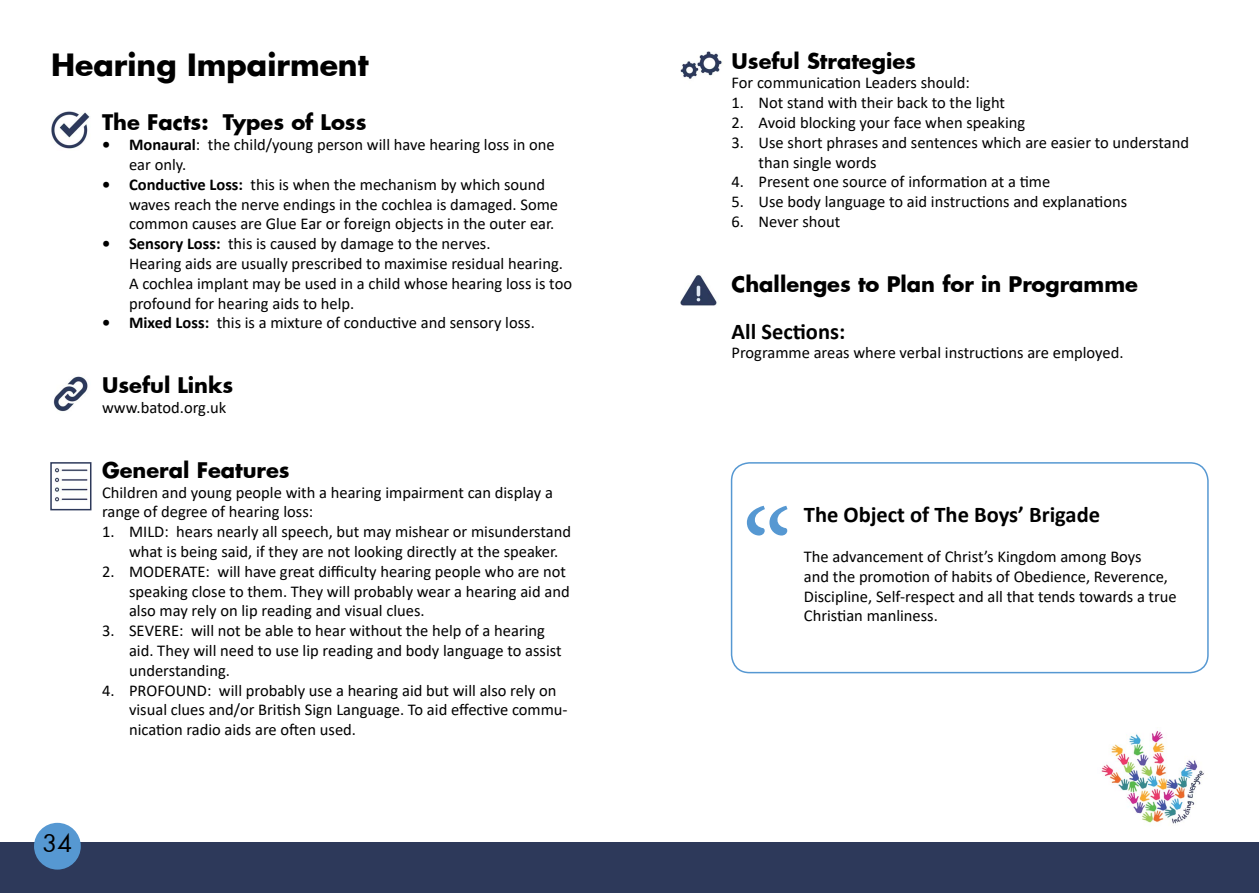
<style>
.page{position:relative;width:1259px;height:893px;background:#fff}
.page>*{position:absolute;margin:0;border:0;box-sizing:border-box;transform-origin:0 0}
.t1{font:129px "Minion Pro";color:#5698d2}
.t2{font:700 30px "Futura";color:#000}
.t3{font:24px "Futura";color:#000}
.t4{font:700 22.5px "Calibri";color:#000}
.t5{font:700 21px "Futura";color:#000}
.t6{font:16.5px/19.8px "Calibri";color:#000}
.s1{font-weight:700}
</style>
<div class="page">
<div style="left:0;top:842px;width:1259px;height:51px;background:#2d395a"></div>
<div style="left:34px;top:823px;width:47px;height:47px;background:#5698d2;border-radius:50%"></div>
<img style="left:1101px;top:731px;width:103px;height:93px">
<img style="left:51px;top:111px;width:39px;height:38px">
<img style="left:53px;top:376px;width:35px;height:36px">
<img style="left:54px;top:468px;width:34px;height:34px">
<div style="left:50px;top:462px;width:41px;height:48px;border:2px solid #2d395a"></div>
<img style="left:680px;top:275px;width:37px;height:31px">
<img style="left:680px;top:51px;width:43px;height:28px">
<div style="left:731px;top:462px;width:477px;height:211px;border:2px solid #5698d2;border-radius:18px"></div>
<h2 class="t2" style="left:51px;top:44px;width:319px">Hearing Impairment</h2>
<p class="t5" style="left:102px;top:108px;width:266px">The Facts: Types of Loss</p>
<p class="t6" style="left:129px;top:134px;width:427px;text-indent:-27px"><span class="s1">• Monaural</span>: the child/young person will have hearing loss in one ear only.</p>
<p class="t6" style="left:129px;top:174px;width:430px;text-indent:-27px"><span class="s1">• Conductive Loss:</span> this is when the mechanism by which sound waves reach the nerve endings in the cochlea is damaged. Some common causes are Glue Ear or foreign objects in the outer ear.</p>
<p class="t6" style="left:129px;top:233px;width:444px;text-indent:-27px"><span class="s1">• Sensory Loss:</span> this is caused by damage to the nerves.<br>Hearing aids are usually prescribed to maximise residual hearing.<br>A cochlea implant may be used in a child whose hearing loss is too profound for hearing aids to help.</p>
<p class="t6" style="left:102px;top:313px;width:434px"><span class="s1">• Mixed Loss:</span> this is a mixture of conductive and sensory loss.</p>
<p class="t5" style="left:102px;top:371px;width:133px">Useful Links</p>
<p class="t6" style="left:102px;top:397px;width:126px">www.batod.org.uk</p>
<p class="t5" style="left:102px;top:455px;width:189px">General Features</p>
<p class="t6" style="left:102px;top:482px;width:452px">Children and young people with a hearing impairment can display a range of degree of hearing loss:</p>
<p class="t6" style="left:129px;top:521px;width:443px;text-indent:-27px">1. MILD: hears nearly all speech, but may mishear or misunderstand what is being said, if they are not looking directly at the speaker.</p>
<p class="t6" style="left:129px;top:561px;width:442px;text-indent:-27px">2. MODERATE: will have great difficulty hearing people who are not speaking close to them. They will probably wear a hearing aid and also may rely on lip reading and visual clues.</p>
<p class="t6" style="left:129px;top:620px;width:434px;text-indent:-27px">3. SEVERE: will not be able to hear without the help of a hearing aid. They will need to use lip reading and body language to assist understanding.</p>
<p class="t6" style="left:129px;top:680px;width:440px;text-indent:-27px">4. PROFOUND: will probably use a hearing aid but will also rely on visual clues and/or British Sign Language. To aid effective commu&shy;nication radio aids are often used.</p>
<h3 class="t3" style="left:43px;top:826px;width:31px">34</h3>
<p class="t5" style="left:731px;top:46px;width:186px">Useful Strategies</p>
<p class="t6" style="left:731px;top:73px;width:240px">For communication Leaders should:</p>
<p class="t6" style="left:731px;top:92px;width:275px">1. Not stand with their back to the light</p>
<p class="t6" style="left:731px;top:112px;width:295px">2. Avoid blocking your face when speaking</p>
<p class="t6" style="left:758px;top:132px;width:432px;text-indent:-27px">3. Use short phrases and sentences which are easier to understand than single words</p>
<p class="t6" style="left:731px;top:172px;width:320px">4. Present one source of information at a time</p>
<p class="t6" style="left:731px;top:191px;width:397px">5. Use body language to aid instructions and explanations</p>
<p class="t6" style="left:731px;top:211px;width:110px">6. Never shout</p>
<p class="t5" style="left:731px;top:269px;width:408px">Challenges to Plan for in Programme</p>
<h3 class="t4" style="left:731px;top:315px;width:115px">All Sections:</h3>
<p class="t6" style="left:731px;top:343px;width:393px">Programme areas where verbal instructions are employed.</p>
<h1 class="t1" style="left:741px;top:470px;width:53px">“</h1>
<h3 class="t4" style="left:804px;top:499px;width:298px">The Object of The Boys’ Brigade</h3>
<p class="t6" style="left:804px;top:546px;width:374px">The advancement of Christ’s Kingdom among Boys<br>and the promotion of habits of Obedience, Reverence,<br>Discipline, Self-respect and all that tends towards a true</p>
<p class="t6" style="left:804px;top:606px;width:136px">Christian manliness.</p>
</div>
